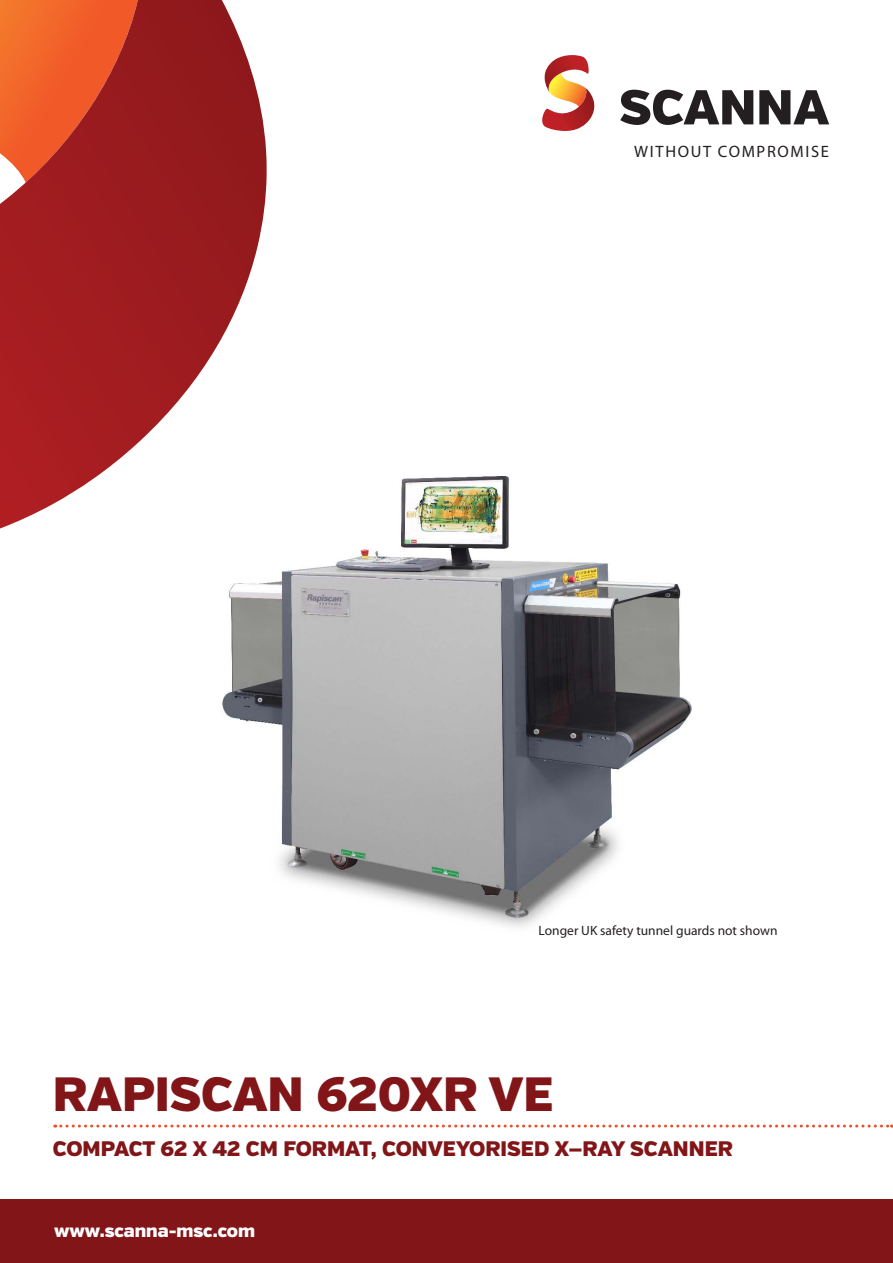
<style>
.page{position:relative;width:893px;height:1263px;background:#fff}
.page>*{position:absolute;margin:0;border:0;box-sizing:border-box;transform-origin:0 0}
.t1{font:900 48px "Verb";color:#811518}
.t2{font:900 21px "Verb";color:#811518}
.t3{font:900 18px "Verb";color:#fff}
.t4{font:16.5px "Myriad Pro";letter-spacing:.1em;color:#231f20}
.t5{font:13.5px "Myriad Pro";color:#231f20}
</style>
<div class="page">
<svg style="left:55px;top:1124px;width:837px;height:3px"></svg>
<div style="left:0;top:1199px;width:893px;height:64px;background:#811518"></div>
<svg style="left:620px;top:90px;width:133px;height:35px"></svg>
<svg style="left:759px;top:90px;width:70px;height:34px"></svg>
<svg style="left:542px;top:55px;width:52px;height:76px"></svg>
<svg style="left:0;top:0;width:267px;height:528px"></svg>
<img style="left:178px;top:446px;width:514px;height:482px">
<p class="t4" style="left:634px;top:141px;width:196px">WITHOUT COMPROMISE</p>
<p class="t5" style="left:539px;top:922px;width:240px">Longer UK safety tunnel guards not shown</p>
<p class="t1" style="left:53px;top:1064px;width:502px">RAPISCAN 620XR VE</p>
<p class="t2" style="left:53px;top:1136px;width:681px">COMPACT 62 X 42 CM FORMAT, CONVEYORISED X—RAY SCANNER</p>
<p class="t3" style="left:54px;top:1220px;width:203px">www.scanna-msc.com</p>
</div>
